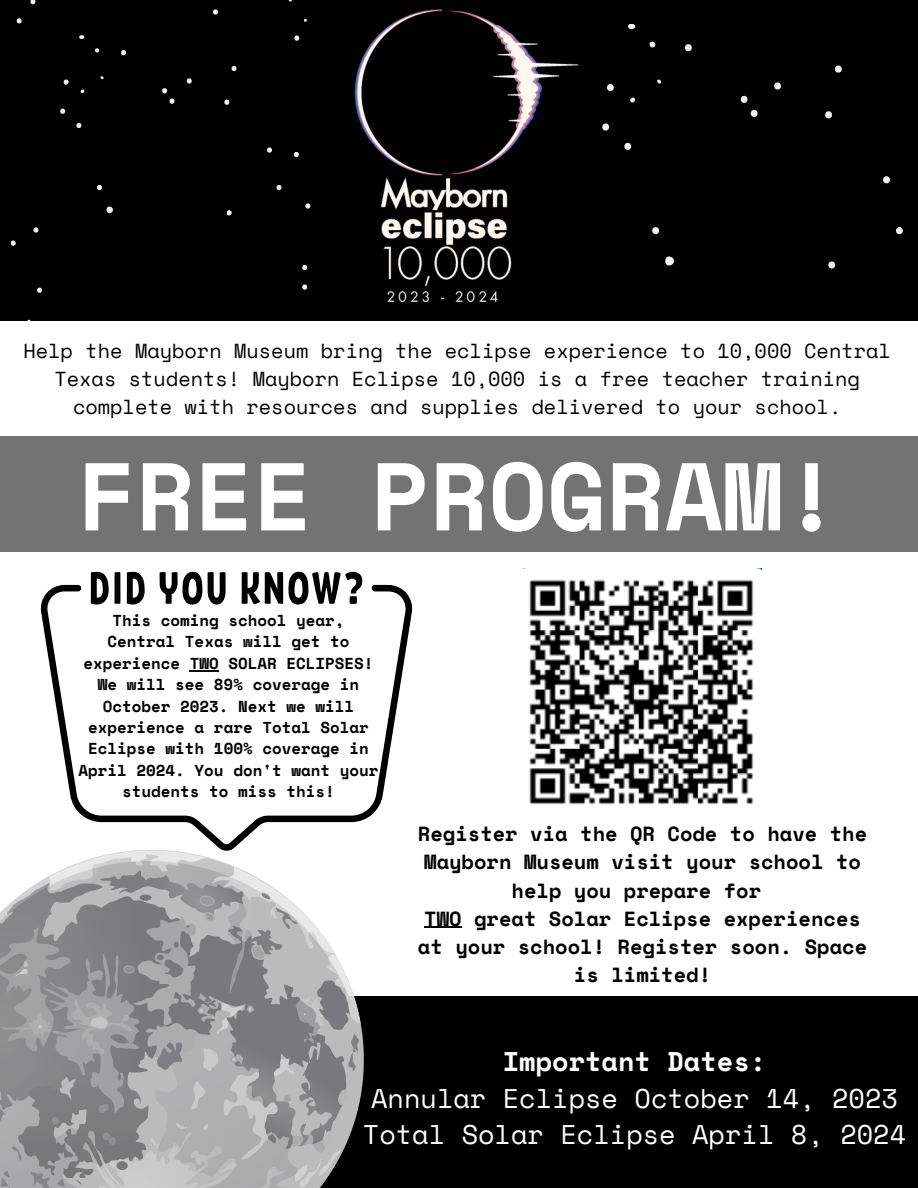
<style>
.page{position:relative;width:918px;height:1188px;background:#000}
.page>*{position:absolute;margin:0;border:0;box-sizing:border-box;transform-origin:0 0}
.t1{font:700 96px "Space Mono";color:#fff}
.t2{font:26.85px "Space Mono";color:#fff}
.t3{font:700 26.85px "Space Mono";color:#fff}
.t4{font:700 20.4px/28.2px "Space Mono";color:#000;text-align:center}
.t5{font:20.25px/28.2px "Space Mono";color:#000;text-align:center}
.t6{font:700 15.75px/21.3px "Space Mono";color:#000;text-align:center}
</style>
<div class="page">
<svg style="left:10px;top:0;width:301px;height:321px"></svg>
<div style="left:0;top:321px;width:918px;height:674px;background:#fff"></div>
<svg style="left:41px;top:585px;width:371px;height:255px"></svg>
<svg style="left:91px;top:572px;width:29px;height:33px"></svg>
<svg style="left:127px;top:572px;width:18px;height:33px"></svg>
<svg style="left:160px;top:572px;width:42px;height:33px"></svg>
<svg style="left:208px;top:572px;width:18px;height:33px"></svg>
<svg style="left:242px;top:572px;width:120px;height:33px"></svg>
<svg style="left:0;top:850px;width:364px;height:338px"></svg>
<div style="left:0;top:437px;width:918px;height:114px;background:#737373"></div>
<img style="left:354px;top:9px;width:225px;height:294px">
<img style="left:524px;top:568px;width:237px;height:237px">
<svg style="left:190px;top:670px;width:29px;height:1px"></svg>
<hr style="left:424px;top:927px;width:38px;height:1px;background:#000">
<p class="t5" style="left:23px;top:336px;width:869px">Help the Mayborn Museum bring the eclipse experience to 10,000 Central<br>Texas students! Mayborn Eclipse 10,000 is a free teacher training complete with resources and supplies delivered to your school.</p>
<p class="t1" style="left:77px;top:423px;width:765px">FREE PROGRAM!</p>
<p class="t6" style="left:79px;top:609px;width:301px">This coming school year,<br>Central Texas will get to experience TWO SOLAR ECLIPSES!<br>We will see 89% coverage in<br>October 2023. Next we will experience a rare Total Solar<br>Eclipse with 100% coverage in<br>April 2024. You don't want your students to miss this!</p>
<p class="t4" style="left:418px;top:819px;width:451px">Register via the QR Code to have the</p>
<p class="t4" style="left:424px;top:848px;width:438px">Mayborn Museum visit your school to</p>
<p class="t4" style="left:512px;top:876px;width:251px">help you prepare for</p>
<p class="t4" style="left:418px;top:904px;width:451px">TWO great Solar Eclipse experiences at your school! Register soon. Space is limited!</p>
<p class="t3" style="left:503px;top:1041px;width:265px">Important Dates:</p>
<p class="t2" style="left:371px;top:1078px;width:528px">Annular Eclipse October 14, 2023</p>
<p class="t2" style="left:363px;top:1114px;width:545px">Total Solar Eclipse April 8, 2024</p>
</div>
